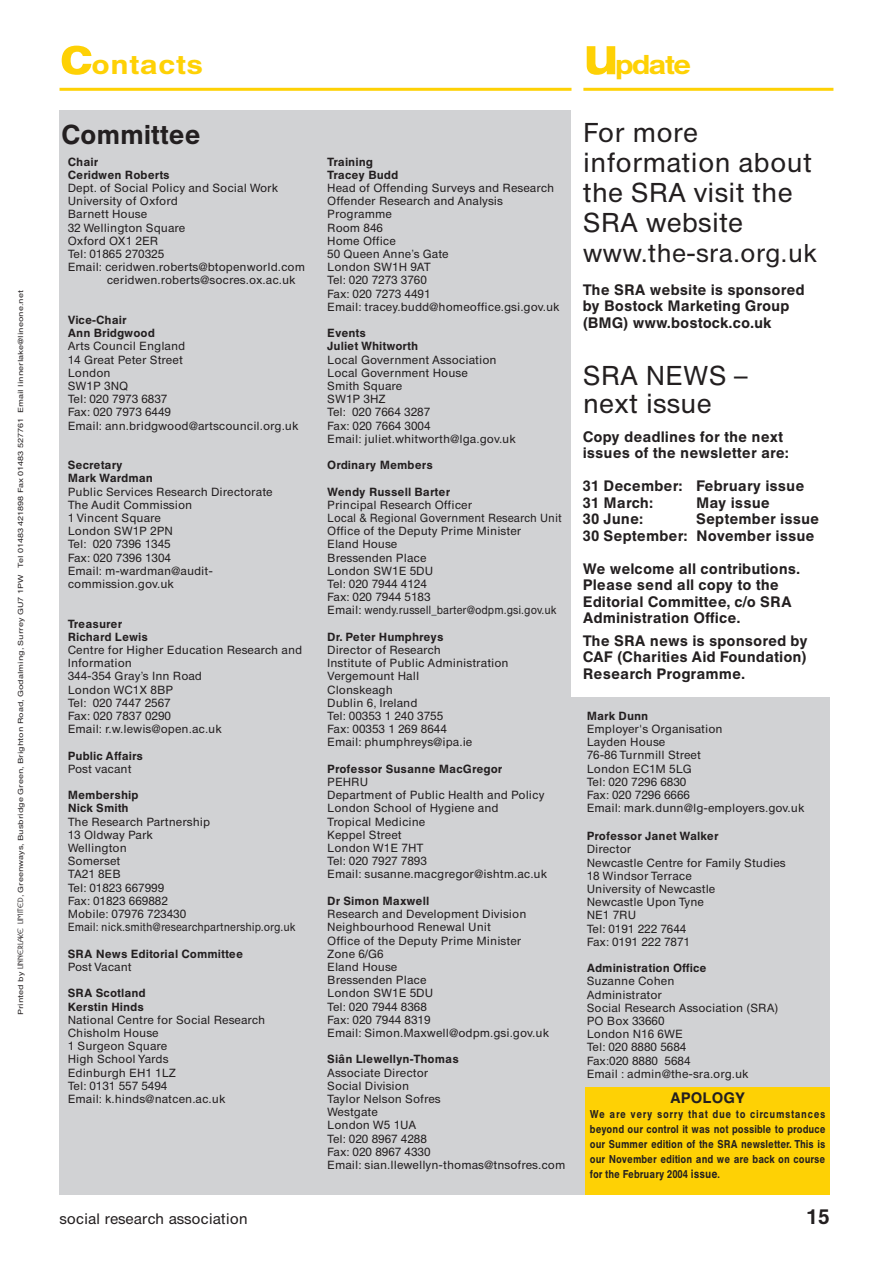
<style>
.page{position:relative;width:893px;height:1263px;background:#fff}
.page>*{position:absolute;margin:0;border:0;box-sizing:border-box;transform-origin:0 0}
.t1{font:27px/30px "Helvetica Greek Upright";color:#231f20}
.t2{font:700 27px "Helvetica Greek";color:#fed105;scale:1.15 1}
.t3{font:700 27px "Helvetica Greek";letter-spacing:-.01em;color:#231f20}
.t4{font:25.5px "Helvetica Greek Upright";color:#231f20}
.t5{font:700 21px "Helvetica Greek";color:#231f20}
.t6{font:700 15px/16.5px "Helvetica Greek";color:#231f20}
.t7{font:15px "Helvetica Greek Upright";letter-spacing:-.01em;color:#231f20}
.t8{font:11.7px/13.2px "Helvetica Greek Upright";color:#231f20}
.t9{font:700 11.7px/13.2px "Helvetica Greek";color:#231f20}
.t10{font:700 11.25px/15px "Helvetica Greek";color:#231f20;text-align:justify;scale:.85 1}
.t11{font:7.2px "Helvetica Greek Upright";color:#231f20;scale:1.25 1}
.s1{font-family:"Isolat S Si"}
.s2{font-size:54px}
.s3{font-size:12px}
.s4{font-size:10.5px}
</style>
<div class="page">
<div style="left:60px;top:111px;width:770px;height:1084px;background:#d1d2d4"></div>
<hr style="left:60px;top:88px;width:511px;height:3px;background:#fed105">
<hr style="left:583px;top:88px;width:250px;height:3px;background:#fed105">
<div style="left:571px;top:111px;width:262px;height:586px;background:#fff"></div>
<div style="left:585px;top:1088px;width:245px;height:107px;background:#fed105"></div>
<p class="t11" style="left:18px;top:1015px;width:581px;rotate:-90deg">Printed by <span class="s1">Linnerlake Limited</span>, Greenways, Busbridge Green, Brighton Road, Godalming, Surrey GU7 1PW Tel 01483 421898 Fax 01483 527761 Email linnerlake@lineone.net</p>
<h1 class="t2" style="left:60px;top:55px;width:127px"><span class="s2">c</span>ontacts</h1>
<h1 class="t2" style="left:582px;top:55px;width:97px"><span class="s2">u</span>pdate</h1>
<h1 class="t3" style="left:61px;top:125px;width:141px">Committee</h1>
<h1 class="t1" style="left:583px;top:120px;width:231px">For more information about the SRA visit the<br>SRA website</h1>
<h2 class="t4" style="left:583px;top:244px;width:236px">www.the-sra.org.uk</h2>
<p class="t6" style="left:583px;top:283px;width:223px">The SRA website is sponsored by Bostock Marketing Group (BMG) www.bostock.co.uk</p>
<h1 class="t1" style="left:583px;top:363px;width:166px;line-height:28.5px">SRA NEWS – next issue</h1>
<p class="t6" style="left:583px;top:430px;width:208px">Copy deadlines for the next issues of the newsletter are:</p>
<p class="t6" style="left:583px;top:479px;width:223px">31 December: February issue<br>31 March:</p>
<p class="t9" style="left:68px;top:156px;width:103px">Chair<br>Ceridwen Roberts</p>
<p class="t8" style="left:68px;top:182px;width:212px">Dept. of Social Policy and Social Work</p>
<p class="t8" style="left:68px;top:196px;width:112px">University of Oxford</p>
<p class="t8" style="left:68px;top:209px;width:81px">Barnett House</p>
<p class="t8" style="left:68px;top:222px;width:119px">32 Wellington Square</p>
<p class="t8" style="left:68px;top:235px;width:92px">Oxford OX1 2ER</p>
<p class="t8" style="left:68px;top:248px;width:98px">Tel: 01865 270325</p>
<p class="t8" style="left:68px;top:262px;width:239px">Email: ceridwen.roberts@btopenworld.com</p>
<p class="t8" style="left:107px;top:275px;width:190px">ceridwen.roberts@socres.ox.ac.uk</p>
<p class="t9" style="left:68px;top:314px;width:89px">Vice-Chair<br>Ann Bridgwood</p>
<p class="t8" style="left:68px;top:341px;width:232px">Arts Council England<br>14 Great Peter Street<br>London<br>SW1P 3NQ<br>Tel: 020 7973 6837<br>Fax: 020 7973 6449<br>Email: ann.bridgwood@artscouncil.org.uk</p>
<p class="t9" style="left:68px;top:460px;width:87px">Secretary<br>Mark Wardman</p>
<p class="t8" style="left:68px;top:486px;width:206px">Public Services Research Directorate<br>The Audit Commission<br>1 Vincent Square<br>London SW1P 2PN<br>Tel: 020 7396 1345<br>Fax: 020 7396 1304<br>Email: m-wardman@audit&shy;commission.gov.uk</p>
<p class="t9" style="left:68px;top:618px;width:82px">Treasurer<br>Richard Lewis</p>
<p class="t8" style="left:68px;top:644px;width:236px">Centre for Higher Education Research and<br>Information<br>344-354 Gray’s Inn Road<br>London WC1X 8BP<br>Tel: 020 7447 2567<br>Fax: 020 7837 0290<br>Email: r.w.lewis@open.ac.uk</p>
<p class="t9" style="left:68px;top:750px;width:77px">Public Affairs</p>
<p class="t8" style="left:68px;top:763px;width:65px">Post vacant</p>
<p class="t9" style="left:68px;top:790px;width:72px">Membership<br>Nick Smith</p>
<p class="t8" style="left:68px;top:816px;width:229px">The Research Partnership<br>13 Oldway Park<br>Wellington<br>Somerset<br>TA21 8EB<br>Tel: 01823 667999<br>Fax: 01823 669882<br>Mobile: 07976 723430<br>Email: nick.smith@researchpartnership.org.uk</p>
<p class="t9" style="left:68px;top:948px;width:177px">SRA News Editorial Committee</p>
<p class="t8" style="left:68px;top:961px;width:66px">Post Vacant</p>
<p class="t9" style="left:68px;top:988px;width:79px">SRA Scotland<br>Kerstin Hinds</p>
<p class="t8" style="left:68px;top:1014px;width:199px">National Centre for Social Research<br>Chisholm House<br>1 Surgeon Square<br>High School Yards<br>Edinburgh EH1 1LZ<br>Tel: 0131 557 5494<br>Email: k.hinds@natcen.ac.uk</p>
<p class="t9" style="left:327px;top:156px;width:72px">Training<br>Tracey Budd</p>
<p class="t8" style="left:327px;top:182px;width:234px">Head of Offending Surveys and Research<br>Offender Research and Analysis<br>Programme<br>Room 846<br>Home Office<br>50 Queen Anne’s Gate<br>London SW1H 9AT<br>Tel: 020 7273 3760<br>Fax: 020 7273 4491<br>Email: tracey.budd@homeoffice.gsi.gov.uk</p>
<p class="t9" style="left:327px;top:328px;width:92px">Events<br>Juliet Whitworth</p>
<p class="t8" style="left:327px;top:354px;width:190px">Local Government Association<br>Local Government House<br>Smith Square<br>SW1P 3HZ<br>Tel: 020 7664 3287<br>Fax: 020 7664 3004<br>Email: juliet.whitworth@lga.gov.uk</p>
<p class="t9" style="left:327px;top:460px;width:107px">Ordinary Members</p>
<p class="t9" style="left:327px;top:486px;width:124px">Wendy Russell Barter</p>
<p class="t8" style="left:327px;top:499px;width:236px">Principal Research Officer<br>Local &amp; Regional Government Research Unit<br>Office of the Deputy Prime Minister<br>Eland House<br>Bressenden Place<br>London SW1E 5DU<br>Tel: 020 7944 4124<br>Fax: 020 7944 5183<br>Email: wendy.russell_barter@odpm.gsi.gov.uk</p>
<p class="t9" style="left:327px;top:631px;width:118px">Dr. Peter Humphreys</p>
<p class="t8" style="left:327px;top:644px;width:183px">Director of Research<br>Institute of Public Administration<br>Vergemount Hall<br>Clonskeagh<br>Dublin 6, Ireland<br>Tel: 00353 1 240 3755<br>Fax: 00353 1 269 8644<br>Email: phumphreys@ipa.ie</p>
<p class="t9" style="left:327px;top:763px;width:177px">Professor Susanne MacGregor</p>
<p class="t8" style="left:327px;top:776px;width:222px">PEHRU<br>Department of Public Health and Policy<br>London School of Hygiene and<br>Tropical Medicine<br>Keppel Street<br>London W1E 7HT<br>Tel: 020 7927 7893<br>Email: susanne.macgregor@ishtm.ac.uk</p>
<p class="t9" style="left:327px;top:895px;width:104px">Dr Simon Maxwell</p>
<p class="t8" style="left:327px;top:908px;width:223px">Research and Development Division<br>Neighbourhood Renewal Unit<br>Office of the Deputy Prime Minister<br>Zone 6/G6<br>Eland House<br>Bressenden Place<br>London SW1E 5DU<br>Tel: 020 7944 8368<br>Fax: 020 7944 8319<br>Email: Simon.Maxwell@odpm.gsi.gov.uk</p>
<p class="t9" style="left:327px;top:1054px;width:133px">Siân Llewellyn-Thomas</p>
<p class="t8" style="left:327px;top:1067px;width:240px">Associate Director<br>Social Division<br>Taylor Nelson Sofres<br>Westgate<br>London W5 1UA<br>Tel: 020 8967 4288<br>Fax: 020 8967 4330<br>Email: sian.llewellyn-thomas@tnsofres.com</p>
<p class="t6" style="left:696px;top:496px;width:75px">May issue</p>
<p class="t6" style="left:583px;top:512px;width:238px;text-indent:113px">September issue<br>30 September: November issue</p>
<p class="t6" style="left:583px;top:562px;width:219px">We welcome all contributions.<br>Please send all copy to the<br>Editorial Committee, c/o SRA<br>Administration Office.</p>
<p class="t6" style="left:583px;top:634px;width:226px;text-align:justify">The SRA news is sponsored by CAF (Charities Aid Foundation)<br>Research Programme.</p>
<p class="t6" style="left:583px;top:512px;width:62px">30 June:</p>
<p class="t9" style="left:587px;top:710px;width:63px">Mark Dunn</p>
<p class="t8" style="left:587px;top:723px;width:219px">Employer's Organisation<br>Layden House<br>76-86 Turnmill Street<br>London EC1M 5LG<br>Tel: 020 7296 6830<br>Fax: 020 7296 6666<br>Email: mark.dunn@lg-employers.gov.uk</p>
<p class="t9" style="left:587px;top:830px;width:133px">Professor Janet Walker</p>
<p class="t8" style="left:587px;top:844px;width:201px">Director<br>Newcastle Centre for Family Studies<br>18 Windsor Terrace<br>University of Newcastle<br>Newcastle Upon Tyne<br>NE1 7RU<br>Tel: 0191 222 7644<br>Fax: 0191 222 7871</p>
<p class="t9" style="left:587px;top:962px;width:121px">Administration Office</p>
<p class="t8" style="left:587px;top:976px;width:193px">Suzanne Cohen<br>Administrator<br>Social Research Association (SRA)<br>PO Box 33660<br>London N16 6WE<br>Tel: 020 8880 5684<br>Fax:020 8880 5684<br>Email : admin@the-sra.org.uk</p>
<p class="t6" style="left:670px;top:1091px;width:76px">APOLOGY</p>
<p class="t10" style="left:590px;top:1107px;width:279px">We are very sorry that due to circumstances beyond our control it was not possible to produce our Summer edition of the SRA newsletter. This is our November edition and we are back on course for the February 2004 <span class="s3">issue</span><span class="s4">.</span></p>
<p class="t7" style="left:60px;top:1213px;width:190px">social research association</p>
<h3 class="t5" style="left:806px;top:1209px;width:25px">15</h3>
</div>
